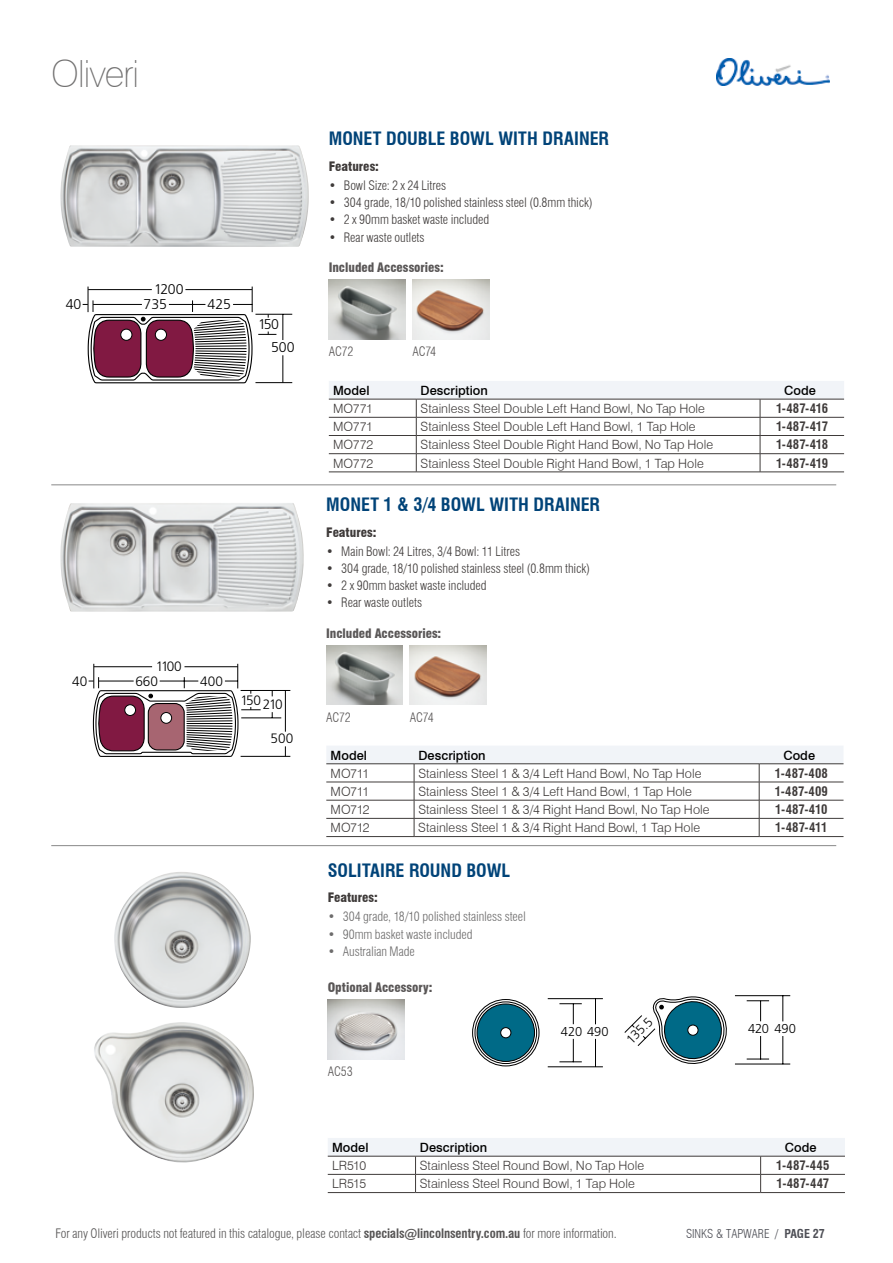
<style>
.page{position:relative;width:893px;height:1263px;background:#fff}
.page>*{position:absolute;margin:0;border:0;box-sizing:border-box;transform-origin:0 0}
.t1{font:100 37.5px "Swiss 721 BT";letter-spacing:-.025em;color:#727171}
.t2{font:700 condensed 18px "Swiss 721 BT";color:#004378}
.t3{font:300 14.1px "Frutiger";color:#000}
.t4{font:300 13.65px "Frutiger";color:#000}
.t5{font:300 12.9px "Frutiger";color:#000}
.t6{font:300 12.75px "Swiss 721 BT";color:#3f3b3a}
.t7{font:300 condensed 12.75px "Swiss 721 BT";letter-spacing:-.005em;color:#3f3b3a}
.t8{font:300 condensed 12.75px "Swiss 721 BT";letter-spacing:-.005em;color:#575555}
.t9{font:700 condensed 12.75px "Swiss 721 BT";letter-spacing:.005em;color:#3f3b3a}
.t10{font:300 condensed 12.75px "Swiss 721 BT";letter-spacing:-.005em;color:#6d6c6c}
.t11{font:500 12.75px "Swiss 721 BT";letter-spacing:.005em;color:#000}
.t12{font:900 condensed 12.75px "Swiss 721 BT";letter-spacing:-.005em;color:#5a5757}
.t13{font:900 condensed 12.75px "Swiss 721 BT";letter-spacing:-.005em;color:#3f3b3a}
.t14{font:300 condensed 12.75px "Swiss 721 BT";letter-spacing:-.015em;color:#5a5757}
.t15{font:300 condensed 12px "Swiss 721 BT";color:#4e4f56}
.s1{font-weight:700}
.s2{font-weight:400}
</style>
<div class="page">
<img style="left:716px;top:58px;width:114px;height:27px">
<hr style="left:51px;top:485px;width:785px;height:1px;background:#898989">
<hr style="left:326px;top:836px;width:88px;height:1px;background:#3f3b3a">
<hr style="left:759px;top:836px;width:84px;height:1px;background:#3f3b3a">
<svg style="left:326px;top:746px;width:517px;height:90px"></svg>
<hr style="left:414px;top:782px;width:345px;height:1px;background:#3f3b3a">
<hr style="left:414px;top:800px;width:345px;height:1px;background:#3f3b3a">
<hr style="left:414px;top:818px;width:345px;height:1px;background:#3f3b3a">
<hr style="left:414px;top:836px;width:345px;height:1px;background:#3f3b3a">
<hr style="left:241px;top:690px;width:49px;height:1px;background:#000">
<hr style="left:241px;top:756px;width:49px;height:1px;background:#000">
<hr style="left:285px;top:690px;width:1px;height:42px;background:#000">
<hr style="left:241px;top:717px;width:40px;height:1px;background:#000">
<svg style="left:89px;top:663px;width:172px;height:94px"></svg>
<img style="left:60px;top:503px;width:244px;height:108px">
<img style="left:326px;top:645px;width:77px;height:60px">
<img style="left:410px;top:645px;width:76px;height:60px">
<img style="left:60px;top:145px;width:249px;height:102px">
<hr style="left:255px;top:314px;width:37px;height:1px;background:#000">
<hr style="left:255px;top:382px;width:37px;height:1px;background:#000">
<svg style="left:283px;top:315px;width:1px;height:25px"></svg>
<svg style="left:283px;top:355px;width:1px;height:28px"></svg>
<svg style="left:83px;top:287px;width:193px;height:96px"></svg>
<img style="left:329px;top:280px;width:76px;height:59px">
<img style="left:412px;top:280px;width:77px;height:59px">
<hr style="left:329px;top:472px;width:87px;height:1px;background:#3f3b3a">
<hr style="left:760px;top:472px;width:84px;height:1px;background:#3f3b3a">
<svg style="left:329px;top:381px;width:515px;height:91px"></svg>
<hr style="left:416px;top:417px;width:344px;height:1px;background:#3f3b3a">
<hr style="left:416px;top:435px;width:344px;height:1px;background:#3f3b3a">
<hr style="left:416px;top:453px;width:344px;height:1px;background:#3f3b3a">
<hr style="left:416px;top:472px;width:344px;height:1px;background:#3f3b3a">
<div style="left:472px;top:999px;width:67px;height:67px;border:1px solid #000;border-radius:50%"></div>
<svg style="left:474px;top:1001px;width:64px;height:63px"></svg>
<div style="left:501px;top:1027px;width:10px;height:11px;background:#fff;border-radius:50%"></div>
<div style="left:500px;top:1027px;width:11px;height:11px;border:1px solid #000;border-radius:50%"></div>
<svg style="left:595px;top:999px;width:1px;height:25px"></svg>
<hr style="left:548px;top:998px;width:55px;height:1px;background:#000">
<hr style="left:548px;top:1066px;width:55px;height:1px;background:#000">
<svg style="left:595px;top:1039px;width:1px;height:27px"></svg>
<svg style="left:559px;top:1039px;width:23px;height:23px"></svg>
<svg style="left:559px;top:1003px;width:23px;height:21px"></svg>
<img style="left:114px;top:872px;width:137px;height:136px;border-radius:67px">
<img style="left:328px;top:1000px;width:76px;height:59px">
<img style="left:94px;top:1022px;width:160px;height:141px">
<svg style="left:782px;top:996px;width:1px;height:25px"></svg>
<hr style="left:735px;top:995px;width:55px;height:1px;background:#000">
<hr style="left:735px;top:1064px;width:55px;height:1px;background:#000">
<svg style="left:782px;top:1036px;width:1px;height:28px"></svg>
<svg style="left:747px;top:1036px;width:22px;height:24px"></svg>
<svg style="left:747px;top:1000px;width:22px;height:21px"></svg>
<svg style="left:624px;top:996px;width:103px;height:68px"></svg>
<hr style="left:328px;top:1192px;width:88px;height:1px;background:#3f3b3a">
<hr style="left:761px;top:1192px;width:84px;height:1px;background:#3f3b3a">
<svg style="left:328px;top:1138px;width:517px;height:54px"></svg>
<hr style="left:416px;top:1174px;width:345px;height:1px;background:#3f3b3a">
<hr style="left:416px;top:1192px;width:345px;height:1px;background:#3f3b3a">
<hr style="left:51px;top:845px;width:785px;height:1px;background:#898989">
<h1 class="t1" style="left:51px;top:51px;width:89px">Oliveri</h1>
<p class="t3" style="left:66px;top:296px;width:17px">40</p>
<p class="t3" style="left:154px;top:282px;width:31px">1200</p>
<p class="t3" style="left:144px;top:296px;width:25px">735</p>
<p class="t3" style="left:207px;top:296px;width:25px">425</p>
<p class="t3" style="left:258px;top:316px;width:23px">15 0</p>
<p class="t3" style="left:271px;top:339px;width:25px">500</p>
<p class="t4" style="left:156px;top:659px;width:27px">110 0</p>
<p class="t4" style="left:72px;top:673px;width:17px">40</p>
<p class="t4" style="left:135px;top:673px;width:24px">660</p>
<p class="t4" style="left:200px;top:673px;width:24px">400</p>
<p class="t4" style="left:241px;top:692px;width:22px">15 0</p>
<p class="t4" style="left:263px;top:696px;width:21px">210</p>
<p class="t4" style="left:271px;top:731px;width:24px">500</p>
<h2 class="t2" style="left:329px;top:128px;width:282px">MONET DOUBLE BOWL WITH DRAINER</h2>
<p class="t13" style="left:329px;top:159px;width:52px">Features:</p>
<p class="t7" style="left:329px;top:178px;width:119px">• Bowl Size: 2 x 24 Litres</p>
<p class="t7" style="left:329px;top:195px;width:265px">• 304 grade, 18/10 polished stainless steel (0.8mm thick)</p>
<p class="t7" style="left:329px;top:212px;width:162px">• 2 x 90mm basket waste included</p>
<p class="t7" style="left:329px;top:229px;width:97px">• Rear waste outlets</p>
<p class="t12" style="left:329px;top:260px;width:117px">Included Accessories:</p>
<p class="t14" style="left:412px;top:344px;width:25px">AC74</p>
<p class="t14" style="left:329px;top:344px;width:26px">AC72</p>
<p class="t11" style="left:333px;top:383px;width:38px">Model</p>
<p class="t11" style="left:420px;top:383px;width:69px">Description</p>
<p class="t11" style="left:784px;top:383px;width:33px">Code</p>
<p class="t6" style="left:333px;top:401px;width:41px">MO771</p>
<p class="t6" style="left:420px;top:401px;width:286px">Stainless Steel Double Left Hand Bowl, No Tap Hole</p>
<p class="t9" style="left:776px;top:401px;width:54px">1-487-416</p>
<p class="t6" style="left:333px;top:419px;width:41px">MO771</p>
<p class="t6" style="left:420px;top:419px;width:277px">Stainless Steel Double Left Hand Bowl, 1 Tap Hole</p>
<p class="t9" style="left:776px;top:419px;width:54px">1-487-417</p>
<p class="t6" style="left:333px;top:437px;width:42px">MO772</p>
<p class="t6" style="left:420px;top:437px;width:294px">Stainless Steel Double Right Hand Bowl, No Tap Hole</p>
<p class="t9" style="left:776px;top:437px;width:54px">1-487-418</p>
<p class="t6" style="left:333px;top:455px;width:42px">MO772</p>
<p class="t6" style="left:420px;top:455px;width:285px">Stainless Steel Double Right Hand Bowl, 1 Tap Hole</p>
<p class="t9" style="left:776px;top:455px;width:54px">1-487-419</p>
<h2 class="t2" style="left:326px;top:494px;width:275px">MONET 1 &amp; 3/4 BOWL WITH DRAINER</h2>
<p class="t13" style="left:326px;top:524px;width:52px">Features:</p>
<p class="t7" style="left:326px;top:544px;width:195px">• Main Bowl: 24 Litres, 3/4 Bowl: 11 Litres</p>
<p class="t7" style="left:326px;top:561px;width:265px">• 304 grade, 18/10 polished stainless steel (0.8mm thick)</p>
<p class="t7" style="left:326px;top:578px;width:162px">• 2 x 90mm basket waste included</p>
<p class="t7" style="left:326px;top:595px;width:97px">• Rear waste outlets</p>
<p class="t12" style="left:326px;top:626px;width:117px">Included Accessories:</p>
<p class="t14" style="left:326px;top:710px;width:26px">AC72</p>
<p class="t14" style="left:410px;top:710px;width:25px">AC74</p>
<p class="t11" style="left:331px;top:747px;width:38px">Model</p>
<p class="t11" style="left:418px;top:747px;width:69px">Description</p>
<p class="t11" style="left:783px;top:747px;width:33px">Code</p>
<p class="t6" style="left:331px;top:765px;width:40px">MO711</p>
<p class="t6" style="left:418px;top:765px;width:285px">Stainless Steel 1 &amp; 3/4 Left Hand Bowl, No Tap Hole</p>
<p class="t9" style="left:775px;top:765px;width:55px">1-487-408</p>
<p class="t6" style="left:331px;top:784px;width:40px">MO711</p>
<p class="t6" style="left:418px;top:784px;width:275px">Stainless Steel 1 &amp; 3/4 Left Hand Bowl, 1 Tap Hole</p>
<p class="t9" style="left:775px;top:784px;width:55px">1-487-409</p>
<p class="t6" style="left:331px;top:802px;width:41px">MO712</p>
<p class="t6" style="left:418px;top:802px;width:293px">Stainless Steel 1 &amp; 3/4 Right Hand Bowl, No Tap Hole</p>
<p class="t9" style="left:775px;top:802px;width:54px">1-487-410</p>
<p class="t6" style="left:331px;top:820px;width:41px">MO712</p>
<p class="t6" style="left:418px;top:820px;width:283px">Stainless Steel 1 &amp; 3/4 Right Hand Bowl, 1 Tap Hole</p>
<p class="t9" style="left:775px;top:820px;width:54px">1-487-411</p>
<h2 class="t2" style="left:328px;top:859px;width:184px">SOLITAIRE ROUND BOWL</h2>
<p class="t13" style="left:328px;top:890px;width:52px">Features:</p>
<p class="t10" style="left:328px;top:909px;width:200px">• 304 grade, 18/10 polished stainless steel</p>
<p class="t10" style="left:328px;top:926px;width:146px">• 90mm basket waste included</p>
<p class="t10" style="left:328px;top:943px;width:89px">• Australian Made</p>
<p class="t12" style="left:328px;top:980px;width:106px">Optional Accessory:</p>
<p class="t14" style="left:328px;top:1064px;width:27px">AC53</p>
<p class="t5" style="left:561px;top:1024px;width:49px">420 490</p>
<p class="t5" style="left:623px;top:1036px;width:33px;rotate:-45deg">135.5</p>
<p class="t5" style="left:748px;top:1021px;width:49px">420 490</p>
<p class="t11" style="left:332px;top:1140px;width:38px">Model</p>
<p class="t11" style="left:420px;top:1140px;width:69px">Description</p>
<p class="t11" style="left:785px;top:1140px;width:33px">Code</p>
<p class="t6" style="left:332px;top:1158px;width:36px">LR510</p>
<p class="t6" style="left:420px;top:1158px;width:226px">Stainless Steel Round Bowl, No Tap Hole</p>
<p class="t9" style="left:776px;top:1158px;width:55px">1-487-445</p>
<p class="t6" style="left:332px;top:1176px;width:36px">LR515</p>
<p class="t6" style="left:420px;top:1176px;width:216px">Stainless Steel Round Bowl, 1 Tap Hole</p>
<p class="t9" style="left:776px;top:1176px;width:54px">1-487-447</p>
<p class="t8" style="left:55px;top:1225px;width:563px">For any Oliveri products not featured in this catalogue, please contact <span class="s1">specials@lincolnsentry.com.au</span> for more information.</p>
<p class="t15" style="left:686px;top:1226px;width:140px">SINKS &amp; TAPWARE <span class="s2">/</span> <span class="s1">PAGE 27</span></p>
</div>
